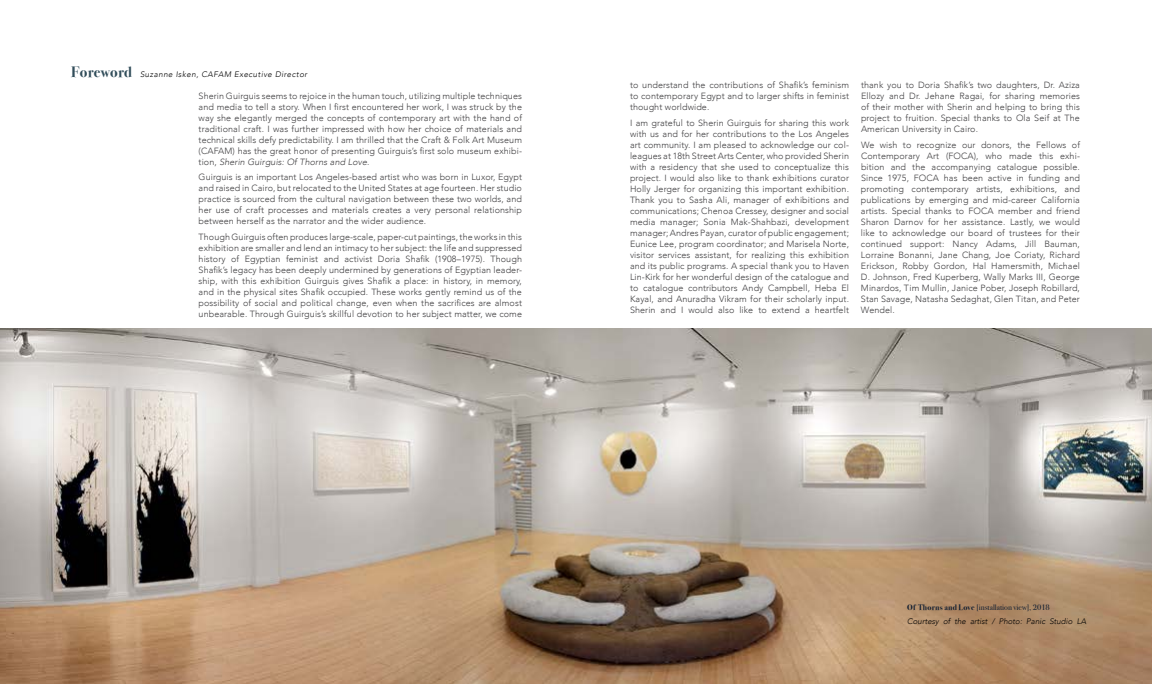
<style>
.page{position:relative;width:1152px;height:684px;background:#fff}
.page>*{position:absolute;margin:0;border:0;box-sizing:border-box;transform-origin:0 0}
.t1{font:300 9px/11px "Avenir";letter-spacing:.01em;color:#414042;text-align:justify}
.t2{font:italic 300 8px "Avenir";letter-spacing:.06em;color:#000}
.t3{font:italic 300 8px "Avenir";letter-spacing:.005em;color:#000}
.t4{font:8px "Bodoni Svty Two ITCTT";color:#111e31}
.s1{font-family:"Bodoni Svty Two ITCTT";font-weight:700;font-style:normal;font-size:15px;color:#314d5a}
.s2{font-style:italic}
.s3{font-weight:700}
</style>
<div class="page">
<img style="left:0;top:329px;width:1152px;height:355px">
<p class="t2" style="left:71px;top:70px;width:238px"><span class="s1">Foreword</span> Suzanne Isken, CAFAM Executive Director</p>
<p class="t1" style="left:199px;top:90px;width:325px">Sherin Guirguis seems to rejoice in the human touch, utilizing multiple techniques and media to tell a story. When I first encountered her work, I was struck by the way she elegantly merged the concepts of contemporary art with the hand of traditional craft. I was further impressed with how her choice of materials and technical skills defy predictability. I am thrilled that the Craft &amp; Folk Art Museum (CAFAM) has the great honor of presenting Guirguis’s first solo museum exhibi&shy;tion, <span class="s2">Sherin Guirguis: Of Thorns and Love</span>.</p>
<p class="t1" style="left:199px;top:172px;width:325px">Guirguis is an important Los Angeles-based artist who was born in Luxor, Egypt and raised in Cairo, but relocated to the United States at age fourteen. Her studio practice is sourced from the cultural navigation between these two worlds, and her use of craft processes and materials creates a very personal relationship between herself as the narrator and the wider audience.</p>
<p class="t1" style="left:199px;top:231px;width:325px">Though Guirguis often produces large-scale, paper-cut paintings, the works in this exhibition are smaller and lend an intimacy to her subject: the life and suppressed history of Egyptian feminist and activist Doria Shafik (1908–1975). Though Shafik’s legacy has been deeply undermined by generations of Egyptian leader&shy;ship, with this exhibition Guirguis gives Shafik a place: in history, in memory, and in the physical sites Shafik occupied. These works gently remind us of the possibility of social and political change, even when the sacrifices are almost unbearable. Through Guirguis’s skillful devotion to her subject matter, we come</p>
<p class="t1" style="left:630px;top:80px;width:221px">to understand the contributions of Shafik’s feminism to contemporary Egypt and to larger shifts in feminist thought worldwide.</p>
<p class="t1" style="left:630px;top:117px;width:221px">I am grateful to Sherin Guirguis for sharing this work with us and for her contributions to the Los Angeles art community. I am pleased to acknowledge our col&shy;leagues at 18th Street Arts Center, who provided Sherin with a residency that she used to conceptualize this project. I would also like to thank exhibitions curator Holly Jerger for organizing this important exhibition.<br>Thank you to Sasha Ali, manager of exhibitions and communications; Chenoa Cressey, designer and social media manager; Sonia Mak-Shahbazi, development manager; Andres Payan, curator of public engagement; Eunice Lee, program coordinator; and Marisela Norte, visitor services assistant, for realizing this exhibition and its public programs. A special thank you to Haven Lin-Kirk for her wonderful design of the catalogue and to catalogue contributors Andy Campbell, Heba El Kayal, and Anuradha Vikram for their scholarly input.<br>Sherin and I would also like to extend a heartfelt</p>
<p class="t1" style="left:861px;top:80px;width:221px">thank you to Doria Shafik’s two daughters, Dr. Aziza Ellozy and Dr. Jehane Ragai, for sharing memories of their mother with Sherin and helping to bring this project to fruition. Special thanks to Ola Seif at The American University in Cairo.</p>
<p class="t1" style="left:861px;top:139px;width:221px">We wish to recognize our donors, the Fellows of Contemporary Art (FOCA), who made this exhi&shy;bition and the accompanying catalogue possible.<br>Since 1975, FOCA has been active in funding and promoting contemporary artists, exhibitions, and publications by emerging and mid-career California artists. Special thanks to FOCA member and friend Sharon Darnov for her assistance. Lastly, we would like to acknowledge our board of trustees for their continued support: Nancy Adams, Jill Bauman, Lorraine Bonanni, Jane Chang, Joe Coriaty, Richard Erickson, Robby Gordon, Hal Hamersmith, Michael D. Johnson, Fred Kuperberg, Wally Marks III, George Minardos, Tim Mullin, Janice Pober, Joseph Robillard, Stan Savage, Natasha Sedaghat, Glen Titan, and Peter Wendel.</p>
<p class="t4" style="left:907px;top:601px;width:144px"><span class="s3">Of Thorns and Love</span> [installation view], 2018</p>
<p class="t3" style="left:907px;top:617px;width:180px">Courtesy of the artist / Photo: Panic Studio LA</p>
</div>
